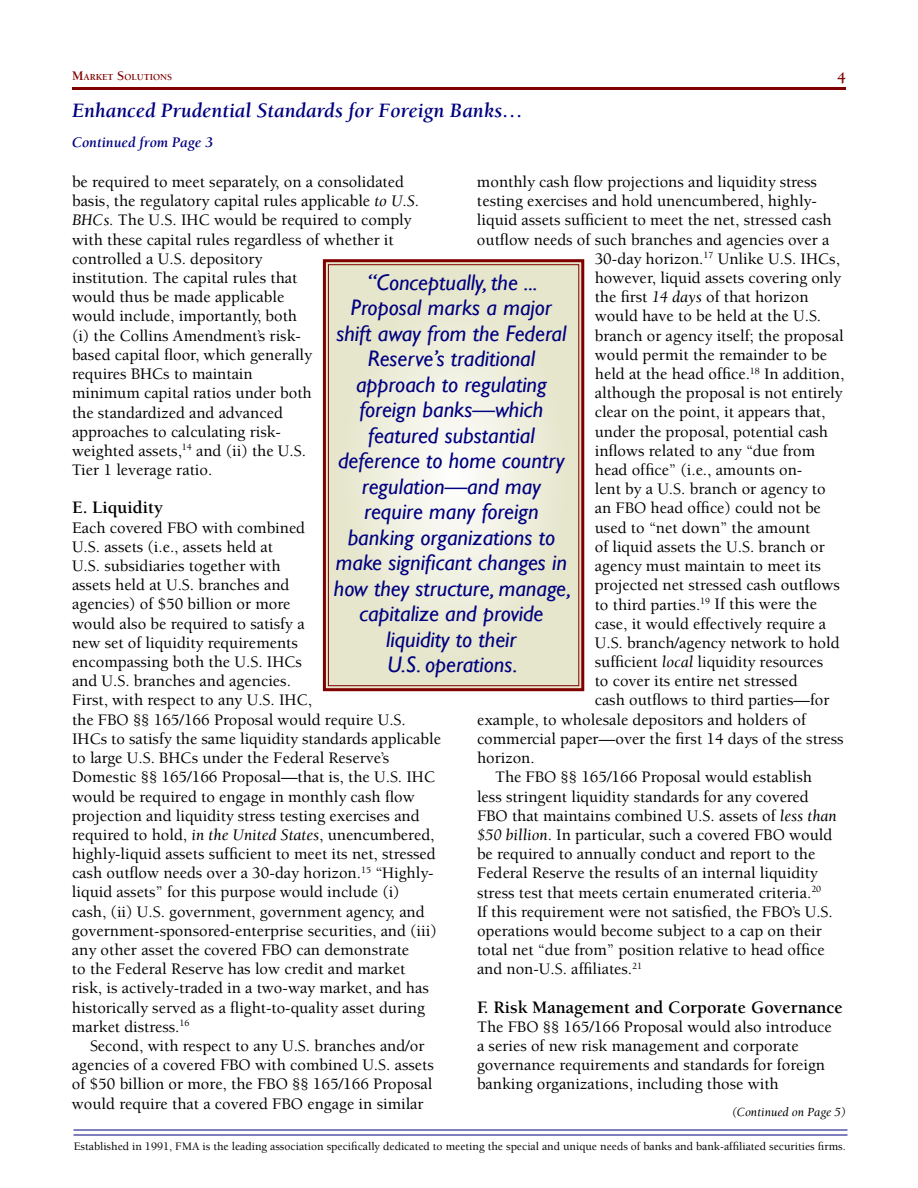
<style>
.page{position:relative;width:918px;height:1188px;background:#fff}
.page>*{position:absolute;margin:0;border:0;box-sizing:border-box;transform-origin:0 0}
.t1{font:italic 22.5px/25.5px "Gill Sans";color:#000080;text-align:center}
.t2{font:italic 700 21px "Berkeley";color:#000080}
.t3{font:700 18px "Berkeley";color:#000}
.t4{font:500 16.5px/19.2px "Berkeley";color:#000}
.t5{font:700 16.5px "Berkeley";color:#800000}
.t6{font:italic 700 15px "Berkeley";color:#000080}
.t7{font:italic 12.75px "Berkeley";color:#000}
.t8{font:500 11.7px "Berkeley";color:#000}
.t9{font:700 9.45px "Berkeley";color:#800000}
.s1{font-size:13.5px}
.s2{font-weight:400;font-style:italic}
</style>
<div class="page">
<hr style="left:72px;top:87px;width:774px;height:3px;background:#800000">
<hr style="left:74px;top:1129px;width:774px;height:2px;background:#000080">
<hr style="left:74px;top:1134px;width:774px;height:2px;background:#000080">
<svg style="left:322px;top:259px;width:263px;height:433px;background:#e7e1ce"></svg>
<div style="left:328px;top:264px;width:251px;height:422px;border:1px solid #800000"></div>
<p class="t9" style="left:72px;top:72px;width:101px"><span class="s1">M</span>ARKET <span class="s1">S</span>OLUTIONS</p>
<p class="t5" style="left:837px;top:69px;width:10px">4</p>
<p class="t2" style="left:72px;top:99px;width:453px">Enhanced Prudential Standards for Foreign Banks…</p>
<p class="t6" style="left:72px;top:134px;width:143px">Continued from Page 3</p>
<p class="t4" style="left:477px;top:173px;width:342px">monthly cash flow projections and liquidity stress</p>
<p class="t4" style="left:477px;top:192px;width:341px">testing exercises and hold unencumbered, highly-</p>
<p class="t4" style="left:477px;top:211px;width:356px">liquid assets sufficient to meet the net, stressed cash</p>
<p class="t4" style="left:477px;top:230px;width:354px">outflow needs of such branches and agencies over a</p>
<p class="t4" style="left:595px;top:249px;width:247px">30-day horizon.<sup>17</sup> Unlike U.S. IHCs,</p>
<p class="t4" style="left:595px;top:269px;width:248px">however, liquid assets covering only</p>
<p class="t4" style="left:595px;top:288px;width:215px">the first <span class="s2">14 days</span> of that horizon</p>
<p class="t4" style="left:595px;top:307px;width:228px">would have to be held at the U.S.</p>
<p class="t4" style="left:595px;top:326px;width:250px">branch or agency itself; the proposal</p>
<p class="t4" style="left:595px;top:345px;width:234px">would permit the remainder to be</p>
<p class="t4" style="left:595px;top:365px;width:251px">held at the head office.<sup>18</sup> In addition,</p>
<p class="t4" style="left:595px;top:384px;width:249px">although the proposal is not entirely</p>
<p class="t4" style="left:595px;top:403px;width:232px">clear on the point, it appears that,</p>
<p class="t4" style="left:595px;top:422px;width:235px">under the proposal, potential cash</p>
<p class="t4" style="left:595px;top:441px;width:222px">inflows related to any “due from</p>
<p class="t4" style="left:595px;top:461px;width:209px">head office” (i.e., amounts on-</p>
<p class="t4" style="left:595px;top:480px;width:232px">lent by a U.S. branch or agency to</p>
<p class="t4" style="left:595px;top:499px;width:228px">an FBO head office) could not be</p>
<p class="t4" style="left:595px;top:518px;width:217px">used to “net down” the amount</p>
<p class="t4" style="left:595px;top:537px;width:232px">of liquid assets the U.S. branch or</p>
<p class="t4" style="left:595px;top:557px;width:228px">agency must maintain to meet its</p>
<p class="t4" style="left:595px;top:576px;width:247px">projected net stressed cash outflows</p>
<p class="t4" style="left:595px;top:595px;width:224px">to third parties.<sup>19</sup> If this were the</p>
<p class="t4" style="left:595px;top:614px;width:233px">case, it would effectively require a</p>
<p class="t4" style="left:595px;top:633px;width:246px">U.S. branch/agency network to hold</p>
<p class="t4" style="left:595px;top:653px;width:230px">sufficient <span class="s2">local</span> liquidity resources</p>
<p class="t4" style="left:595px;top:672px;width:204px">to cover its entire net stressed</p>
<p class="t4" style="left:595px;top:691px;width:236px">cash outflows to third parties—for</p>
<p class="t4" style="left:477px;top:710px;width:331px">example, to wholesale depositors and holders of</p>
<p class="t4" style="left:477px;top:729px;width:368px">commercial paper—over the first 14 days of the stress</p>
<p class="t4" style="left:477px;top:749px;width:59px">horizon.</p>
<p class="t4" style="left:495px;top:768px;width:319px">The FBO §§ 165/166 Proposal would establish</p>
<p class="t4" style="left:477px;top:787px;width:333px">less stringent liquidity standards for any covered</p>
<p class="t4" style="left:477px;top:806px;width:361px">FBO that maintains combined U.S. assets of <span class="s2">less than</span></p>
<p class="t4" style="left:477px;top:825px;width:357px"><span class="s2">$50 billion</span>. In particular, such a covered FBO would</p>
<p class="t4" style="left:477px;top:845px;width:340px">be required to annually conduct and report to the</p>
<p class="t4" style="left:477px;top:864px;width:343px">Federal Reserve the results of an internal liquidity</p>
<p class="t4" style="left:477px;top:883px;width:346px">stress test that meets certain enumerated criteria.<sup>20</sup></p>
<p class="t4" style="left:477px;top:902px;width:357px">If this requirement were not satisfied, the FBO’s U.S.</p>
<p class="t4" style="left:477px;top:921px;width:346px">operations would become subject to a cap on their</p>
<p class="t4" style="left:477px;top:941px;width:349px">total net “due from” position relative to head office</p>
<p class="t4" style="left:477px;top:960px;width:167px">and non-U.S. affiliates.<sup>21</sup></p>
<p class="t3" style="left:477px;top:997px;width:367px">F. Risk Management and Corporate Governance</p>
<p class="t4" style="left:477px;top:1017px;width:356px">The FBO §§ 165/166 Proposal would also introduce a series of new risk management and corporate governance requirements and standards for foreign banking organizations, including those with</p>
<p class="t4" style="left:72px;top:173px;width:349px">be required to meet separately, on a consolidated basis, the regulatory capital rules applicable <span class="s2">to U.S.<br>BHCs.</span> The U.S. IHC would be required to comply with these capital rules regardless of whether it controlled a U.S. depository<br>institution. The capital rules that<br>would thus be made applicable<br>would include, importantly, both<br>(i) the Collins Amendment’s risk-<br>based capital floor, which generally<br>requires BHCs to maintain<br>minimum capital ratios under both<br>the standardized and advanced<br>approaches to calculating risk-<br>weighted assets,<sup>14</sup> and (ii) the U.S.<br>Tier 1 leverage ratio.</p>
<p class="t3" style="left:72px;top:498px;width:93px">E. Liquidity</p>
<p class="t4" style="left:72px;top:518px;width:371px">Each covered FBO with combined<br>U.S. assets (i.e., assets held at<br>U.S. subsidiaries together with<br>assets held at U.S. branches and<br>agencies) of $50 billion or more<br>would also be required to satisfy a<br>new set of liquidity requirements<br>encompassing both the U.S. IHCs<br>and U.S. branches and agencies.<br>First, with respect to any U.S. IHC,<br>the FBO §§ 165/166 Proposal would require U.S.<br>IHCs to satisfy the same liquidity standards applicable to large U.S. BHCs under the Federal Reserve’s Domestic §§ 165/166 Proposal—that is, the U.S. IHC would be required to engage in monthly cash flow projection and liquidity stress testing exercises and required to hold, <span class="s2">in the United States</span>, unencumbered, highly-liquid assets sufficient to meet its net, stressed cash outflow needs over a 30-day horizon.<sup>15</sup> “Highly&shy;liquid assets” for this purpose would include (i)<br>cash, (ii) U.S. government, government agency, and government-sponsored-enterprise securities, and (iii) any other asset the covered FBO can demonstrate<br>to the Federal Reserve has low credit and market<br>risk, is actively-traded in a two-way market, and has historically served as a flight-to-quality asset during market distress.<sup>16</sup></p>
<p class="t4" style="left:72px;top:1037px;width:363px;text-indent:18px">Second, with respect to any U.S. branches and/or agencies of a covered FBO with combined U.S. assets of $50 billion or more, the FBO §§ 165/166 Proposal would require that a covered FBO engage in similar</p>
<p class="t1" style="left:334px;top:270px;width:239px">“Conceptually, the ...<br>Proposal marks a major shift away from the Federal<br>Reserve’s traditional approach to regulating foreign banks—which featured substantial deference to home country regulation—and may require many foreign banking organizations to make significant changes in how they structure, manage, capitalize and provide liquidity to their<br>U.S. operations.</p>
<p class="t7" style="left:732px;top:1105px;width:116px">(Continued on Page 5)</p>
<p class="t8" style="left:74px;top:1140px;width:774px">Established in 1991, FMA is the leading association specifically dedicated to meeting the special and unique needs of banks and bank-affiliated securities firms.</p>
</div>
